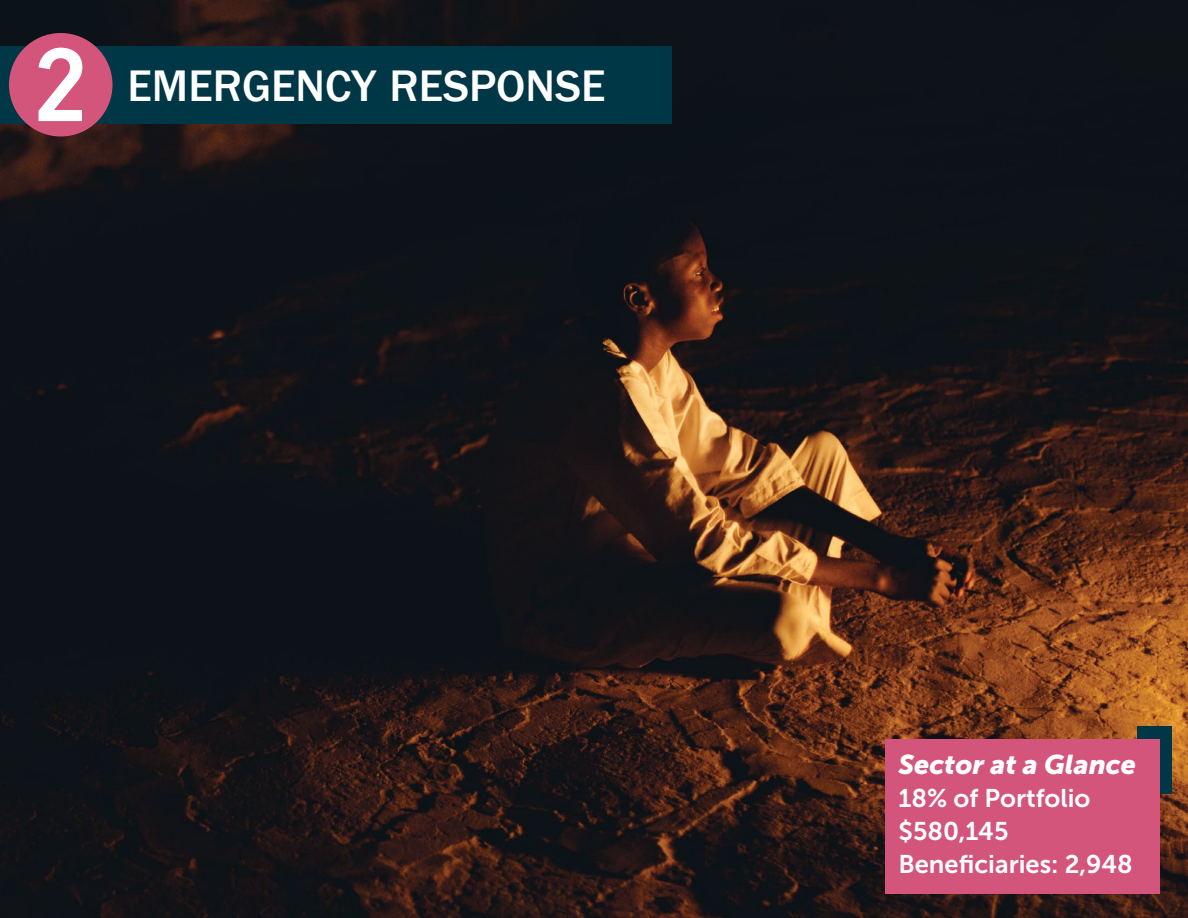
<style>
.page{position:relative;width:1188px;height:918px;background:#fff}
.page>*{position:absolute;margin:0;border:0;box-sizing:border-box;transform-origin:0 0}
.t1{font:105px "PF Din Regular 7";color:#fff}
.t2{font:500 45.45px "Franklin Gothic LT";color:#fff}
.t3{font:italic 27px "Museo Sans 900";color:#fff}
.t4{font:25.5px/33px "Museo Sans 700";color:#fff}
</style>
<div class="page">
<img style="left:0;top:0;width:1188px;height:918px">
<div style="left:1137px;top:726px;width:35px;height:68px;background:#003747"></div>
<div style="left:885px;top:740px;width:275px;height:154px;background:#d4557b"></div>
<div style="left:0;top:46px;width:672px;height:78px;background:#003747"></div>
<div style="left:9px;top:33px;width:103px;height:103px;background:#d4557b;border-radius:50%"></div>
<h1 class="t1" style="left:32px;top:22px;width:59px">2</h1>
<h2 class="t2" style="left:128px;top:61px;width:479px">EMERGENCY RESPONSE</h2>
<p class="t3" style="left:898px;top:749px;width:239px">Sector at a Glance</p>
<p class="t4" style="left:898px;top:781px;width:236px">18% of Portfolio $580,145<br>Beneficiaries: 2,948</p>
</div>
